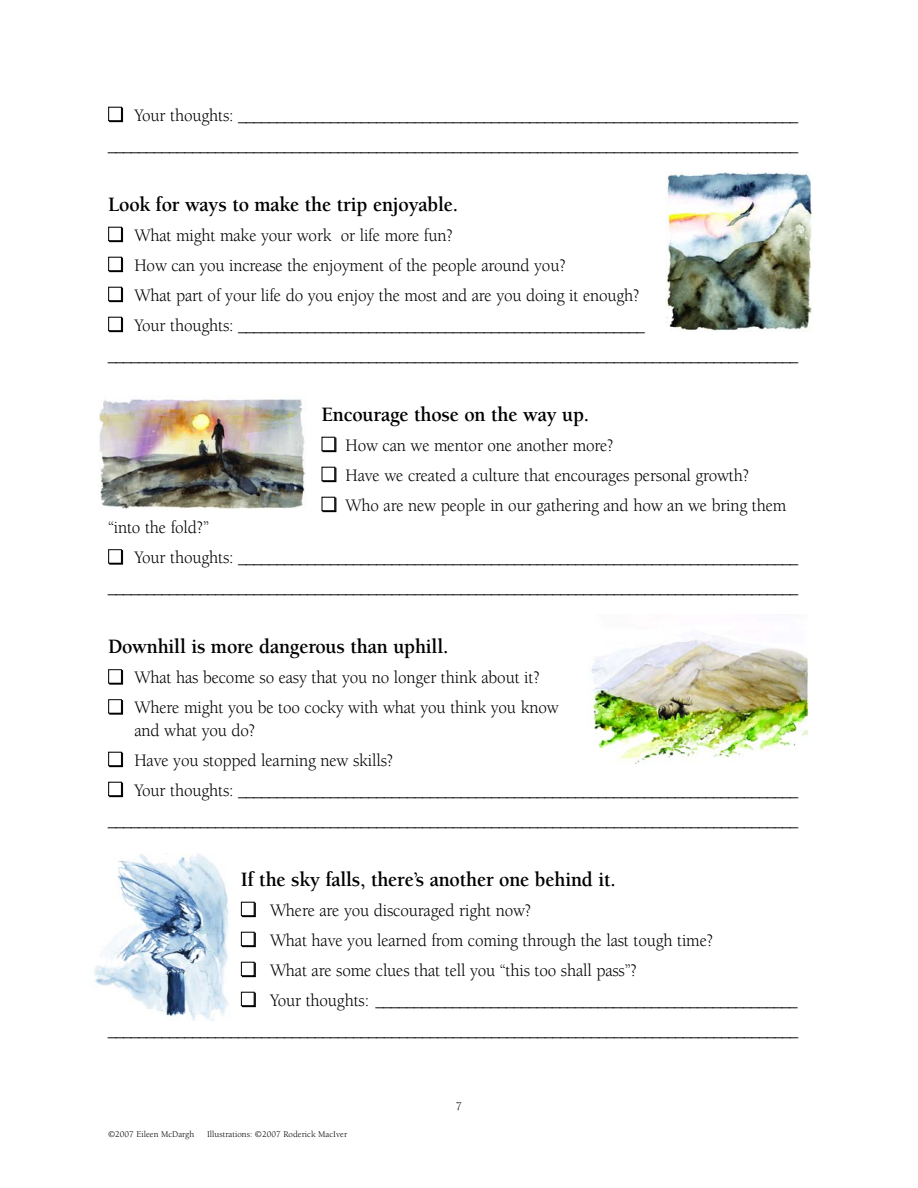
<style>
.page{position:relative;width:918px;height:1188px;background:#fff}
.page>*{position:absolute;margin:0;border:0;box-sizing:border-box;transform-origin:0 0}
.t1{font:700 21px "Berkeley";letter-spacing:-.01em;color:#000;scale:.95 1}
.t2{font:18px/30px "Berkeley";letter-spacing:-.01em;color:#000;scale:.95 1}
.t3{font:12px "Berkeley";color:#000}
.t4{font:9px "Berkeley";color:#000}
.s1{color:#fff}
</style>
<div class="page">
<img style="left:666px;top:172px;width:147px;height:160px">
<img style="left:99px;top:395px;width:207px;height:114px">
<img style="left:589px;top:633px;width:220px;height:131px">
<img style="left:94px;top:854px;width:135px;height:167px">
<p class="t2" style="left:108px;top:102px;width:728px"><span class="s1">■</span> Your thoughts: _________________________________________________________________________ __________________________________________________________________________________________</p>
<p class="t1" style="left:108px;top:196px;width:370px">Look for ways to make the trip enjoyable.</p>
<p class="t2" style="left:108px;top:222px;width:365px"><span class="s1">■</span> What might make your work or life more fun?</p>
<p class="t2" style="left:108px;top:252px;width:483px"><span class="s1">■</span> How can you increase the enjoyment of the people around you?</p>
<p class="t2" style="left:108px;top:282px;width:561px"><span class="s1">■</span> What part of your life do you enjoy the most and are you doing it enough?</p>
<p class="t2" style="left:108px;top:312px;width:728px"><span class="s1">■</span> Your thoughts: _____________________________________________________ __________________________________________________________________________________________</p>
<p class="t1" style="left:321px;top:406px;width:284px">Encourage those on the way up.</p>
<p class="t2" style="left:321px;top:432px;width:309px"><span class="s1">■</span> How can we mentor one another more?</p>
<p class="t2" style="left:321px;top:462px;width:452px"><span class="s1">■</span> Have we created a culture that encourages personal growth?</p>
<p class="t2" style="left:321px;top:492px;width:491px"><span class="s1">■</span> Who are new people in our gathering and how an we bring them</p>
<p class="t2" style="left:108px;top:514px;width:108px">“into the fold?”</p>
<p class="t2" style="left:108px;top:544px;width:728px"><span class="s1">■</span> Your thoughts: _________________________________________________________________________ __________________________________________________________________________________________</p>
<p class="t1" style="left:108px;top:638px;width:360px">Downhill is more dangerous than uphill.</p>
<p class="t2" style="left:108px;top:664px;width:456px"><span class="s1">■</span> What has become so easy that you no longer think about it?</p>
<p class="t2" style="left:134px;top:698px;width:448px;line-height:22.5px;text-indent:-26px"><span class="s1">■</span> Where might you be too cocky with what you think you know and what you do?</p>
<p class="t2" style="left:108px;top:747px;width:302px"><span class="s1">■</span> Have you stopped learning new skills?</p>
<p class="t2" style="left:108px;top:777px;width:728px"><span class="s1">■</span> Your thoughts: _________________________________________________________________________ __________________________________________________________________________________________</p>
<p class="t1" style="left:241px;top:871px;width:396px">If the sky falls, there’s another one behind it.</p>
<p class="t2" style="left:241px;top:897px;width:307px"><span class="s1">■</span> Where are you discouraged right now?</p>
<p class="t2" style="left:241px;top:927px;width:499px"><span class="s1">■</span> What have you learned from coming through the last tough time?</p>
<p class="t2" style="left:241px;top:957px;width:419px"><span class="s1">■</span> What are some clues that tell you “this too shall pass”?</p>
<p class="t2" style="left:108px;top:987px;width:728px;text-align:right"><span class="s1">■</span> Your thoughts: _______________________________________________________ __________________________________________________________________________________________</p>
<p class="t4" style="left:108px;top:1130px;width:88px">©2007 Eileen McDargh</p>
<p class="t4" style="left:207px;top:1130px;width:142px">Illustrations: ©2007 Roderick MacIver</p>
<p class="t3" style="left:456px;top:1102px;width:8px">7</p>
</div>
